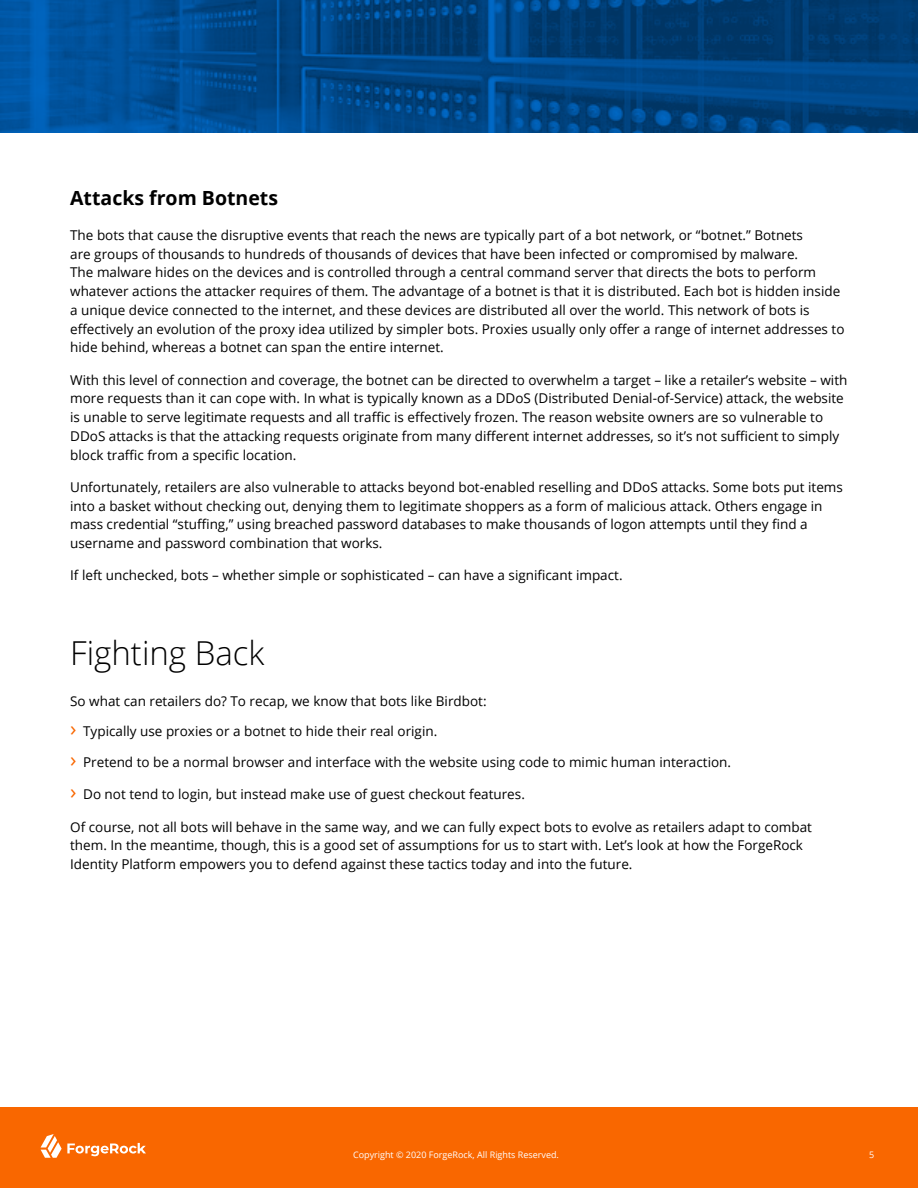
<style>
.page{position:relative;width:918px;height:1188px;background:#fff}
.page>*{position:absolute;margin:0;border:0;box-sizing:border-box;transform-origin:0 0}
.t1{font:300 33px "Open Sans";color:#000}
.t2{font:700 19.5px "Open Sans";color:#000}
.t3{font:13.5px/18.8px "Open Sans";color:#000}
.t4{font:9px "Open Sans";color:#fff}
.s1{font-size:21px;color:#f96700}
</style>
<div class="page">
<div style="left:0;top:1107px;width:918px;height:81px;background:#f96700"></div>
<svg style="left:41px;top:1134px;width:105px;height:24px"></svg>
<svg style="left:0;top:0;width:918px;height:133px;background:#004787"></svg>
<h2 class="t2" style="left:70px;top:184px;width:209px">Attacks from Botnets</h2>
<p class="t3" style="left:70px;top:225px;width:776px">The bots that cause the disruptive events that reach the news are typically part of a bot network, or “botnet.” Botnets<br>are groups of thousands to hundreds of thousands of devices that have been infected or compromised by malware.<br>The malware hides on the devices and is controlled through a central command server that directs the bots to perform whatever actions the attacker requires of them. The advantage of a botnet is that it is distributed. Each bot is hidden inside a unique device connected to the internet, and these devices are distributed all over the world. This network of bots is effectively an evolution of the proxy idea utilized by simpler bots. Proxies usually only offer a range of internet addresses to hide behind, whereas a botnet can span the entire internet.</p>
<p class="t3" style="left:70px;top:370px;width:779px">With this level of connection and coverage, the botnet can be directed to overwhelm a target – like a retailer’s website – with more requests than it can cope with. In what is typically known as a DDoS (Distributed Denial-of-Service) attack, the website is unable to serve legitimate requests and all traffic is effectively frozen. The reason website owners are so vulnerable to DDoS attacks is that the attacking requests originate from many different internet addresses, so it’s not sufficient to simply block traffic from a specific location.</p>
<p class="t3" style="left:70px;top:477px;width:774px">Unfortunately, retailers are also vulnerable to attacks beyond bot-enabled reselling and DDoS attacks. Some bots put items into a basket without checking out, denying them to legitimate shoppers as a form of malicious attack. Others engage in mass credential “stuffing,” using breached password databases to make thousands of logon attempts until they find a username and password combination that works.</p>
<p class="t3" style="left:70px;top:566px;width:554px">If left unchecked, bots – whether simple or sophisticated – can have a significant impact.</p>
<h1 class="t1" style="left:70px;top:631px;width:196px">Fighting Back</h1>
<p class="t3" style="left:70px;top:691px;width:418px">So what can retailers do? To recap, we know that bots like Birdbot:</p>
<p class="t3" style="left:70px;top:722px;width:369px"><span class="s1">›</span> Typically use proxies or a botnet to hide their real origin.</p>
<p class="t3" style="left:70px;top:753px;width:662px"><span class="s1">›</span> Pretend to be a normal browser and interface with the website using code to mimic human interaction.</p>
<p class="t3" style="left:70px;top:785px;width:456px"><span class="s1">›</span> Do not tend to login, but instead make use of guest checkout features.</p>
<p class="t3" style="left:70px;top:817px;width:743px">Of course, not all bots will behave in the same way, and we can fully expect bots to evolve as retailers adapt to combat them. In the meantime, though, this is a good set of assumptions for us to start with. Let’s look at how the ForgeRock<br>Identity Platform empowers you to defend against these tactics today and into the future.</p>
<p class="t4" style="left:353px;top:1148px;width:207px">Copyright © 2020 ForgeRock, All Rights Reserved.</p>
<p class="t4" style="left:869px;top:1149px;width:7px">5</p>
</div>
